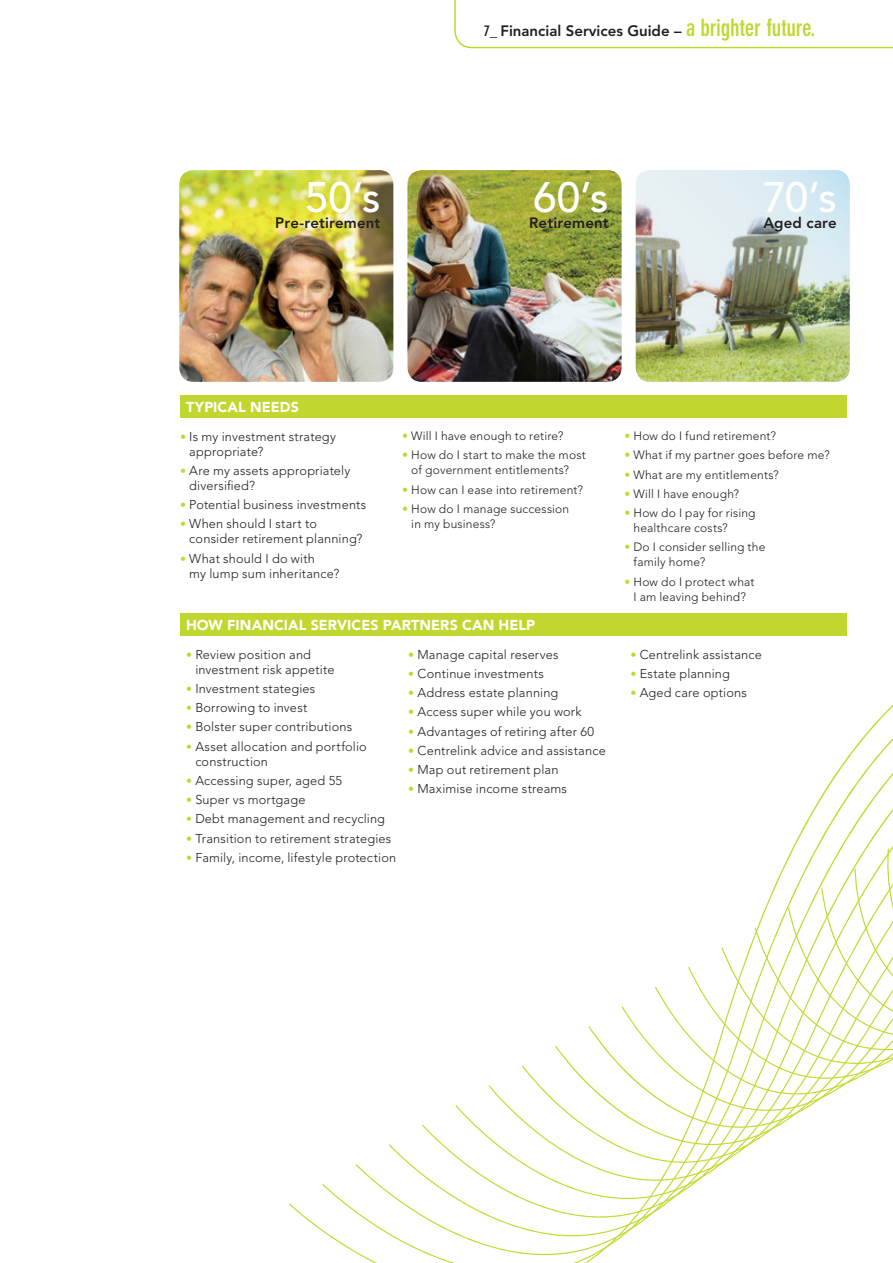
<style>
.page{position:relative;width:893px;height:1263px;background:#fff}
.page>*{position:absolute;margin:0;border:0;box-sizing:border-box;transform-origin:0 0}
.t1{font:500 42.3px "Avenir LT Std";color:#fff}
.t2{font:800 15px "Avenir LT Std";letter-spacing:.01em;color:#231f20}
.t3{font:900 14.25px "Avenir LT Std";letter-spacing:.005em;color:#fff}
.t4{font:300 12.75px/15px "Avenir LT Std";letter-spacing:.015em;color:#231f20}
.t5{font:300 12px/15px "Avenir LT Std";letter-spacing:.015em;color:#231f20}
.s1{font-family:"DIN Neuzeit Grotesk Std";font-weight:700;font-stretch:condensed}
.s2{font-family:"DIN Neuzeit Grotesk Std";font-weight:700;font-stretch:condensed;font-size:23.55px;color:#c1d72f}
.s3{font-size:12px;color:#c1d72f}
.s4{color:#c1d72f}
</style>
<div class="page">
<svg style="left:454px;top:0;width:439px;height:49px"></svg>
<svg style="left:455px;top:745px;width:434px;height:459px"></svg>
<svg style="left:489px;top:773px;width:404px;height:411px"></svg>
<svg style="left:522px;top:798px;width:371px;height:366px"></svg>
<svg style="left:555px;top:823px;width:338px;height:323px"></svg>
<svg style="left:588px;top:848px;width:305px;height:280px"></svg>
<svg style="left:622px;top:871px;width:271px;height:242px"></svg>
<svg style="left:655px;top:892px;width:238px;height:207px"></svg>
<svg style="left:688px;top:849px;width:205px;height:236px"></svg>
<div style="left:180px;top:395px;width:666px;height:23px;background:#c1d72f"></div>
<div style="left:180px;top:613px;width:666px;height:23px;background:#c1d72f"></div>
<img style="left:179px;top:170px;width:214px;height:212px">
<img style="left:407px;top:170px;width:215px;height:212px;border-radius:14px">
<img style="left:636px;top:170px;width:214px;height:212px;border-radius:14px">
<h1 class="t1" style="left:305px;top:172px;width:77px">50’s</h1>
<p class="t2" style="left:275px;top:214px;width:107px">Pre-retirement</p>
<p class="t2" style="left:484px;top:22px;width:334px"><span class="s1">7_</span> Financial Services Guide – <span class="s2">a brighter future.</span></p>
<h1 class="t1" style="left:533px;top:172px;width:77px">60’s</h1>
<p class="t2" style="left:529px;top:214px;width:81px">Retirement</p>
<h1 class="t1" style="left:763px;top:172px;width:75px">70’s</h1>
<p class="t2" style="left:763px;top:214px;width:75px">Aged care</p>
<p class="t3" style="left:186px;top:399px;width:114px">TYPICAL NEEDS</p>
<p class="t4" style="left:189px;top:429px;width:148px;text-indent:-9px"><span class="s3">•</span> Is my investment strategy appropriate?</p>
<p class="t4" style="left:189px;top:463px;width:163px;text-indent:-9px"><span class="s3">•</span> Are my assets appropriately diversified?</p>
<p class="t4" style="left:180px;top:497px;width:188px"><span class="s3">•</span> Potential business investments</p>
<p class="t4" style="left:189px;top:517px;width:174px;text-indent:-9px"><span class="s3">•</span> When should I start to consider retirement planning?</p>
<p class="t4" style="left:189px;top:551px;width:151px;text-indent:-9px"><span class="s3">•</span> What should I do with<br>my lump sum inheritance?</p>
<p class="t5" style="left:402px;top:428px;width:163px"><span class="s4">•</span> Will I have enough to retire?</p>
<p class="t5" style="left:411px;top:448px;width:176px;text-indent:-9px"><span class="s4">•</span> How do I start to make the most of government entitlements?</p>
<p class="t5" style="left:402px;top:482px;width:182px"><span class="s4">•</span> How can I ease into retirement?</p>
<p class="t5" style="left:411px;top:501px;width:159px;text-indent:-9px"><span class="s4">•</span> How do I manage succession in my business?</p>
<p class="t5" style="left:624px;top:428px;width:153px"><span class="s4">•</span> How do I fund retirement?</p>
<p class="t5" style="left:624px;top:448px;width:207px"><span class="s4">•</span> What if my partner goes before me?</p>
<p class="t5" style="left:624px;top:467px;width:156px"><span class="s4">•</span> What are my entitlements?</p>
<p class="t5" style="left:624px;top:486px;width:116px"><span class="s4">•</span> Will I have enough?</p>
<p class="t5" style="left:633px;top:505px;width:124px;text-indent:-9px"><span class="s4">•</span> How do I pay for rising healthcare costs?</p>
<p class="t5" style="left:633px;top:540px;width:133px;text-indent:-9px"><span class="s4">•</span> Do I consider selling the family home?</p>
<p class="t5" style="left:624px;top:574px;width:132px;text-align:center"><span class="s4">•</span> How do I protect what<br>I am leaving behind?</p>
<p class="t3" style="left:186px;top:616px;width:351px">HOW FINANCIAL SERVICES PARTNERS CAN HELP</p>
<p class="t4" style="left:195px;top:647px;width:141px;text-indent:-9px"><span class="s3">•</span> Review position and investment risk appetite</p>
<p class="t4" style="left:186px;top:681px;width:131px"><span class="s3">•</span> Investment stategies</p>
<p class="t4" style="left:186px;top:700px;width:123px"><span class="s3">•</span> Borrowing to invest</p>
<p class="t4" style="left:186px;top:719px;width:168px"><span class="s3">•</span> Bolster super contributions</p>
<p class="t4" style="left:195px;top:739px;width:173px;text-indent:-9px"><span class="s3">•</span> Asset allocation and portfolio construction</p>
<p class="t4" style="left:186px;top:773px;width:158px"><span class="s3">•</span> Accessing super, aged 55</p>
<p class="t4" style="left:186px;top:792px;width:121px"><span class="s3">•</span> Super vs mortgage</p>
<p class="t4" style="left:186px;top:811px;width:201px"><span class="s3">•</span> Debt management and recycling</p>
<p class="t4" style="left:186px;top:831px;width:207px"><span class="s3">•</span> Transition to retirement strategies</p>
<p class="t4" style="left:186px;top:850px;width:212px"><span class="s3">•</span> Family, income, lifestyle protection</p>
<p class="t4" style="left:408px;top:647px;width:152px"><span class="s3">•</span> Manage capital reserves</p>
<p class="t4" style="left:408px;top:666px;width:137px"><span class="s3">•</span> Continue investments</p>
<p class="t4" style="left:408px;top:685px;width:152px"><span class="s3">•</span> Address estate planning</p>
<p class="t4" style="left:408px;top:704px;width:175px"><span class="s3">•</span> Access super while you work</p>
<p class="t4" style="left:408px;top:724px;width:187px"><span class="s3">•</span> Advantages of retiring after 60</p>
<p class="t4" style="left:408px;top:743px;width:199px"><span class="s3">•</span> Centrelink advice and assistance</p>
<p class="t4" style="left:408px;top:762px;width:152px"><span class="s3">•</span> Map out retirement plan</p>
<p class="t4" style="left:408px;top:781px;width:160px"><span class="s3">•</span> Maximise income streams</p>
<p class="t4" style="left:630px;top:647px;width:133px"><span class="s3">•</span> Centrelink assistance</p>
<p class="t4" style="left:630px;top:666px;width:101px"><span class="s3">•</span> Estate planning</p>
<p class="t4" style="left:630px;top:685px;width:118px"><span class="s3">•</span> Aged care options</p>
</div>
